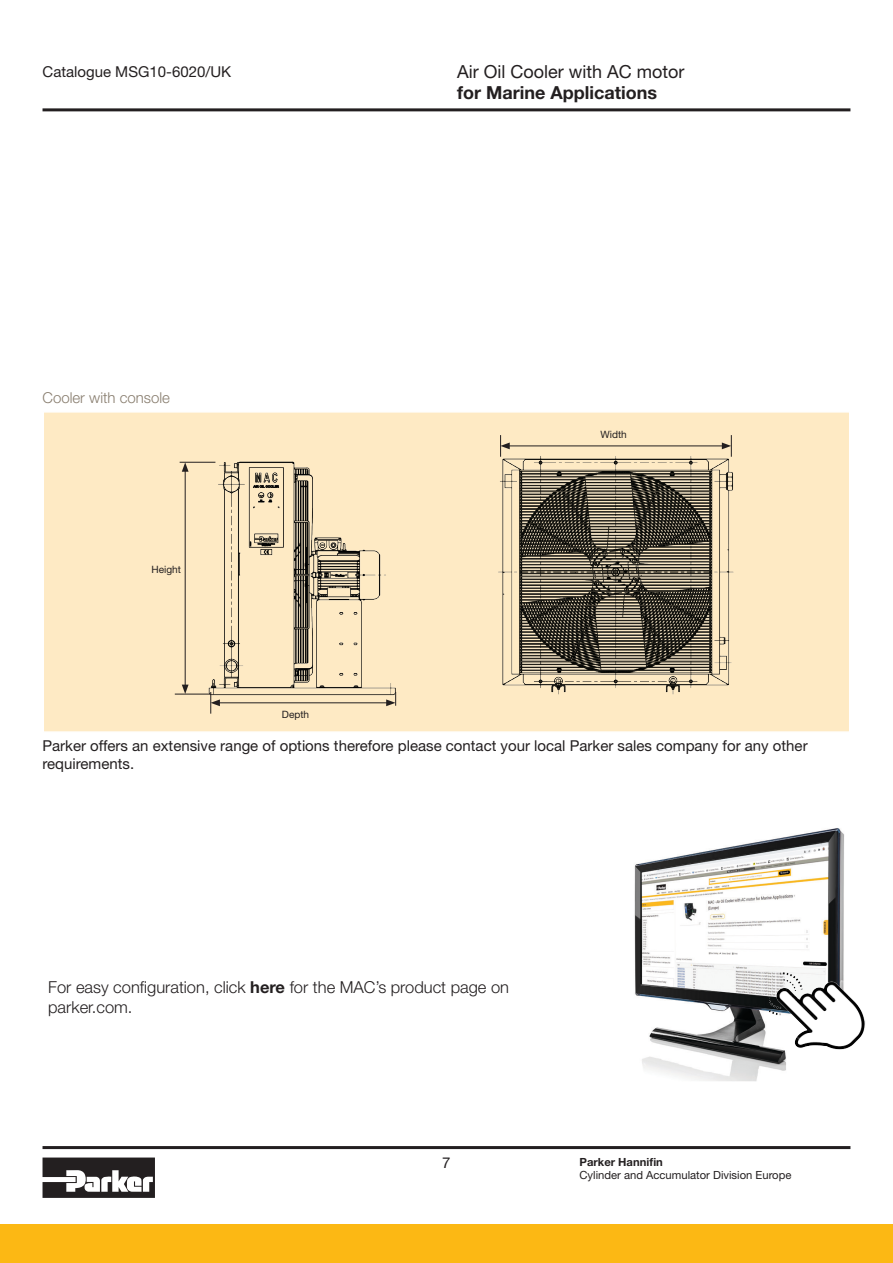
<style>
.page{position:relative;width:893px;height:1263px;background:#fff}
.page>*{position:absolute;margin:0;border:0;box-sizing:border-box;transform-origin:0 0}
.t1{font:18px "Helvetica Neue LT Std";color:#231f20}
.t2{font:700 18px "Helvetica Neue LT Std";color:#231f20}
.t3{font:300 16.5px/19.8px "Helvetica Neue LT Std";color:#231f20}
.t4{font:15px/18px "Helvetica Neue LT Std";color:#231f20}
.t5{font:300 15px "Helvetica Neue LT Std";color:#887d6e}
.t6{font:11.25px "Helvetica Neue LT Std";color:#231f20}
.t7{font:700 11.25px "Helvetica Neue LT Std";color:#231f20}
.t8{font:10.05px "Helvetica Neue LT Std";color:#231f20}
.s1{font-weight:700}
</style>
<div class="page">
<hr style="left:43px;top:108px;width:807px;height:3px;background:#231f20">
<hr style="left:43px;top:1146px;width:807px;height:3px;background:#231f20">
<svg style="left:43px;top:1157px;width:112px;height:41px"></svg>
<div style="left:0;top:1224px;width:893px;height:39px;background:#fcb814"></div>
<div style="left:43px;top:411px;width:807px;height:322px;background:#feeac4;border:2px solid #fff"></div>
<img style="left:209px;top:461px;width:188px;height:236px">
<hr style="left:185px;top:469px;width:1px;height:218px;background:#231f20">
<svg style="left:182px;top:463px;width:7px;height:9px"></svg>
<svg style="left:182px;top:685px;width:7px;height:9px"></svg>
<hr style="left:175px;top:694px;width:36px;height:1px;background:#231f20">
<hr style="left:507px;top:446px;width:217px;height:1px;background:#231f20">
<svg style="left:500px;top:435px;width:10px;height:20px"></svg>
<svg style="left:722px;top:435px;width:10px;height:20px"></svg>
<hr style="left:218px;top:702px;width:171px;height:1px;background:#231f20">
<svg style="left:210px;top:692px;width:10px;height:22px"></svg>
<svg style="left:386px;top:692px;width:10px;height:14px"></svg>
<hr style="left:180px;top:462px;width:35px;height:1px;background:#231f20">
<img style="left:498px;top:455px;width:235px;height:239px">
<img style="left:634px;top:828px;width:210px;height:254px">
<img style="left:770px;top:957px;width:95px;height:108px">
<p class="t4" style="left:43px;top:62px;width:190px">Catalogue MSG10-6020/UK</p>
<p class="t5" style="left:43px;top:389px;width:129px">Cooler with console</p>
<p class="t8" style="left:152px;top:564px;width:31px">Height</p>
<p class="t8" style="left:282px;top:709px;width:29px">Depth</p>
<p class="t1" style="left:457px;top:61px;width:229px">Air Oil Cooler with AC motor</p>
<p class="t2" style="left:457px;top:82px;width:201px">for Marine Applications</p>
<p class="t8" style="left:600px;top:429px;width:28px">Width</p>
<p class="t4" style="left:43px;top:736px;width:767px">Parker offers an extensive range of options therefore please contact your local Parker sales company for any other requirements.</p>
<p class="t3" style="left:48px;top:976px;width:462px">For easy configuration, click <span class="s1">here</span> for the MAC’s product page on parker.com.</p>
<p class="t4" style="left:442px;top:1154px;width:10px">7</p>
<p class="t7" style="left:579px;top:1155px;width:85px">Parker Hannifin</p>
<p class="t6" style="left:579px;top:1168px;width:213px">Cylinder and Accumulator Division Europe</p>
</div>
